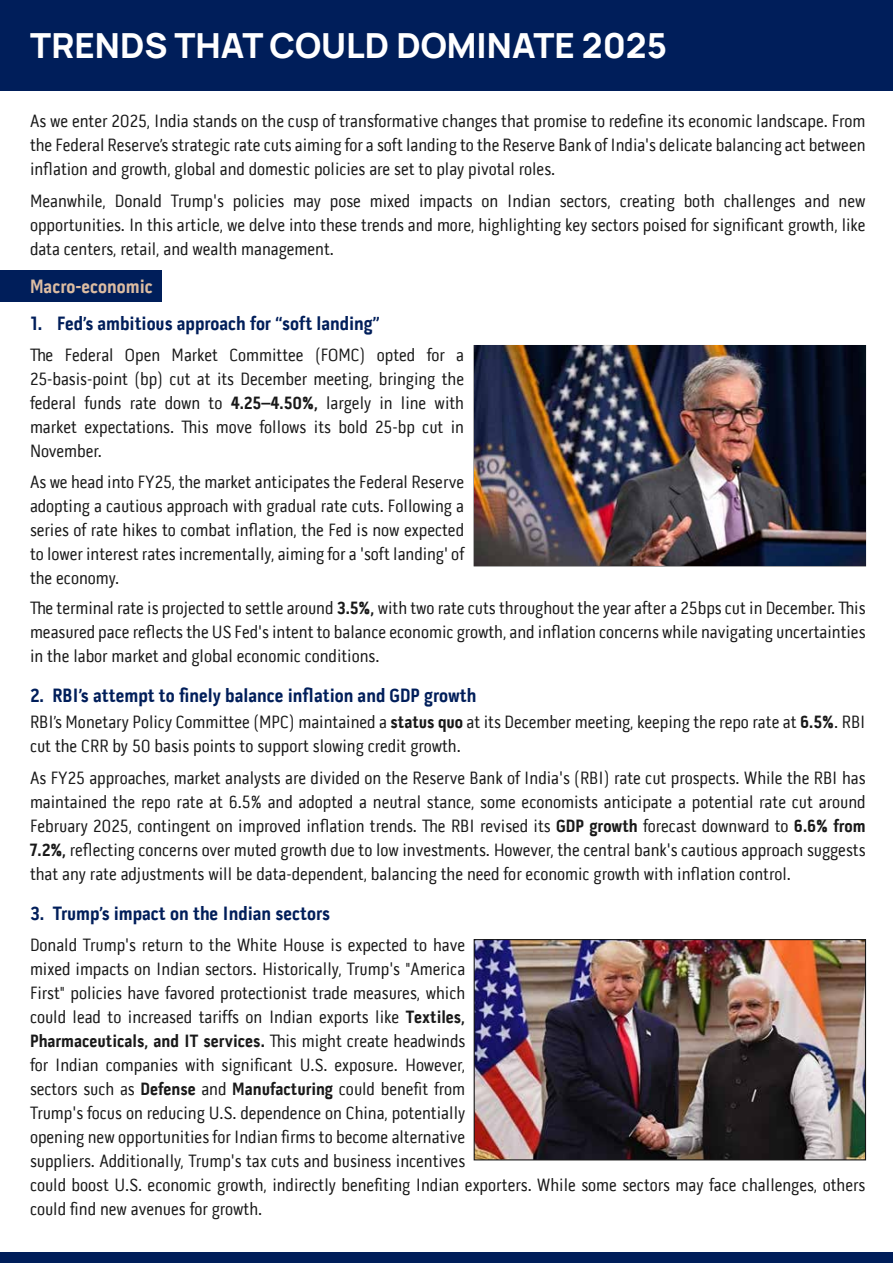
<style>
.page{position:relative;width:893px;height:1263px;background:#fff}
.page>*{position:absolute;margin:0;border:0;box-sizing:border-box;transform-origin:0 0}
.t1{font:800 34.5px "Manrope";color:#fff}
.t2{font:700 19.5px "Pill Gothic 300 mg";color:#001e5a}
.t3{font:700 19.5px "Pill Gothic 300 mg";color:#ddbda2}
.t4{font:18px/24px "Pill Gothic 300 mg";color:#191919;text-align:justify}
.s1{font-weight:700}
</style>
<div class="page">
<div style="left:0;top:0;width:893px;height:90px;background:#001e5a"></div>
<div style="left:0;top:1253px;width:893px;height:10px;background:#001e5a"></div>
<div style="left:0;top:270px;width:161px;height:32px;background:#001e5a"></div>
<img style="left:474px;top:346px;width:391px;height:220px">
<img style="left:476px;top:941px;width:388px;height:217px">
<div style="left:474px;top:939px;width:392px;height:221px;border:1px solid #191919"></div>
<h1 class="t1" style="left:30px;top:16px;width:638px">TRENDS THAT COULD DOMINATE 2025</h1>
<p class="t4" style="left:30px;top:109px;width:837px">As we enter 2025, India stands on the cusp of transformative changes that promise to redefine its economic landscape. From the Federal Reserve’s strategic rate cuts aiming for a soft landing to the Reserve Bank of India's delicate balancing act between inflation and growth, global and domestic policies are set to play pivotal roles.</p>
<p class="t4" style="left:30px;top:189px;width:837px">Meanwhile, Donald Trump's policies may pose mixed impacts on Indian sectors, creating both challenges and new opportunities. In this article, we delve into these trends and more, highlighting key sectors poised for significant growth, like data centers, retail, and wealth management.</p>
<p class="t3" style="left:30px;top:274px;width:124px">Macro-economic</p>
<p class="t2" style="left:30px;top:311px;width:351px">1. Fed’s ambitious approach for “soft landing”</p>
<p class="t4" style="left:30px;top:343px;width:436px">The Federal Open Market Committee (FOMC) opted for a 25-basis-point (bp) cut at its December meeting, bringing the federal funds rate down to <span class="s1">4.25–4.50%,</span> largely in line with market expectations. This move follows its bold 25-bp cut in November.</p>
<p class="t4" style="left:30px;top:470px;width:436px">As we head into FY25, the market anticipates the Federal Reserve adopting a cautious approach with gradual rate cuts. Following a series of rate hikes to combat inflation, the Fed is now expected to lower interest rates incrementally, aiming for a 'soft landing' of the economy.</p>
<p class="t4" style="left:30px;top:596px;width:837px">The terminal rate is projected to settle around <span class="s1">3.5%,</span> with two rate cuts throughout the year after a 25bps cut in December. This measured pace reflects the US Fed's intent to balance economic growth, and inflation concerns while navigating uncertainties in the labor market and global economic conditions.</p>
<p class="t2" style="left:30px;top:683px;width:448px">2. RBI’s attempt to finely balance inflation and GDP growth</p>
<p class="t4" style="left:30px;top:710px;width:837px">RBI’s Monetary Policy Committee (MPC) maintained a <span class="s1">status quo</span> at its December meeting, keeping the repo rate at <span class="s1">6.5%</span>. RBI cut the CRR by 50 basis points to support slowing credit growth.</p>
<p class="t4" style="left:30px;top:766px;width:837px">As FY25 approaches, market analysts are divided on the Reserve Bank of India's (RBI) rate cut prospects. While the RBI has maintained the repo rate at 6.5% and adopted a neutral stance, some economists anticipate a potential rate cut around February 2025, contingent on improved inflation trends. The RBI revised its <span class="s1">GDP growth</span> forecast downward to <span class="s1">6.6% from 7.2%,</span> reflecting concerns over muted growth due to low investments. However, the central bank's cautious approach suggests that any rate adjustments will be data-dependent, balancing the need for economic growth with inflation control.</p>
<p class="t2" style="left:30px;top:901px;width:302px">3. Trump’s impact on the Indian sectors</p>
<p class="t4" style="left:30px;top:933px;width:837px;text-align:left">Donald Trump's return to the White House is expected to have<br>mixed impacts on Indian sectors. Historically, Trump's "America<br>First" policies have favored protectionist trade measures, which<br>could lead to increased tariffs on Indian exports like <span class="s1">Textiles,<br>Pharmaceuticals, and IT services.</span> This might create headwinds<br>for Indian companies with significant U.S. exposure. However,<br>sectors such as <span class="s1">Defense</span> and <span class="s1">Manufacturing</span> could benefit from<br>Trump's focus on reducing U.S. dependence on China, potentially<br>opening new opportunities for Indian firms to become alternative<br>suppliers. Additionally, Trump's tax cuts and business incentives<br>could boost U.S. economic growth, indirectly benefiting Indian exporters. While some sectors may face challenges, others could find new avenues for growth.</p>
</div>
